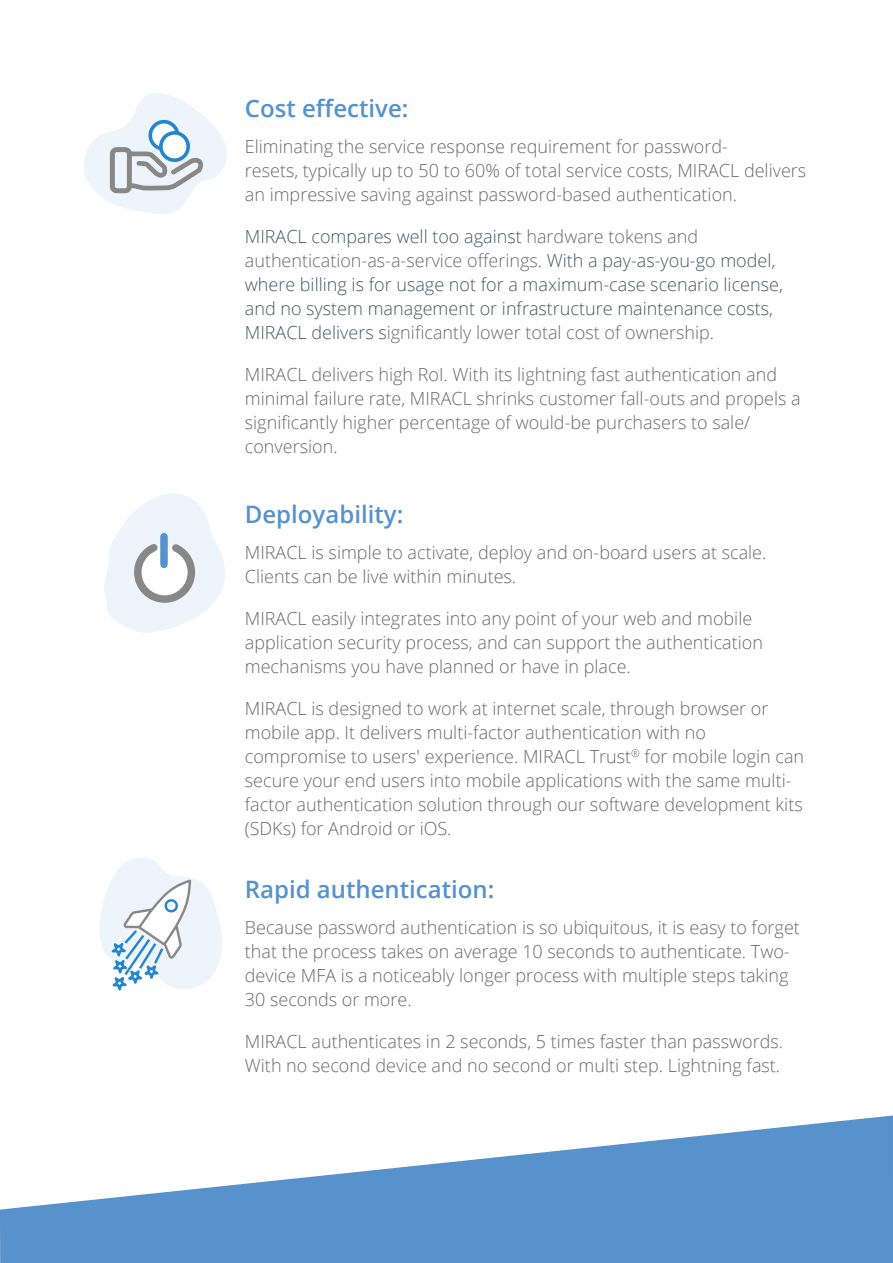
<style>
.page{position:relative;width:893px;height:1263px;background:#fff}
.page>*{position:absolute;margin:0;border:0;box-sizing:border-box;transform-origin:0 0}
.t1{font:600 24px "Open Sans";color:#5692ce}
.t2{font:300 18px/24px "Open Sans";color:#696969}
.t3{font:300 18px/24px "Open Sans";color:#4c565c}
.s1{color:#696969}
</style>
<div class="page">
<svg style="left:84px;top:93px;width:143px;height:121px"></svg>
<svg style="left:0;top:1115px;width:893px;height:148px;fill:#5892cd"></svg>
<svg style="left:104px;top:494px;width:121px;height:139px"></svg>
<div style="left:160px;top:537px;width:8px;height:27px;background:#5692ce"></div>
<svg style="left:99px;top:858px;width:123px;height:133px"></svg>
<h1 class="t1" style="left:245px;top:99px;width:165px">Cost effective:</h1>
<p class="t2" style="left:245px;top:137px;width:563px">Eliminating the service response requirement for password-<br>resets, typically up to 50 to 60% of total service costs, MIRACL delivers an impressive saving against password-based authentication.</p>
<p class="t3" style="left:245px;top:227px;width:539px">MIRACL compares well too against <span class="s1">hardware tokens and authentication-as-a-service offerings.</span> With a pay-as-you-go model, where billing is for usage not for a maximum-case scenario license, and no system management or infrastructure maintenance costs, MIRACL delivers s<span class="s1">ignificantly lower total cost of ownership.</span></p>
<p class="t2" style="left:245px;top:365px;width:557px">MIRACL delivers high RoI. With its lightning fast authentication and minimal failure rate, MIRACL shrinks customer fall-outs and propels a significantly higher percentage of would-be purchasers to sale/ conversion.</p>
<h1 class="t1" style="left:245px;top:504px;width:160px">Deployability:</h1>
<p class="t2" style="left:245px;top:542px;width:523px">MIRACL is simple to activate, deploy and on-board users at scale.<br>Clients can be live within minutes.</p>
<p class="t2" style="left:245px;top:608px;width:520px">MIRACL easily integrates into any point of your web and mobile application security process, and can support the authentication mechanisms you have planned or have in place.</p>
<p class="t2" style="left:245px;top:698px;width:561px">MIRACL is designed to work at internet scale, through browser or mobile app. It delivers multi-factor authentication with no compromise to users' experience. MIRACL Trust<sup>®</sup> for mobile login can secure your end users into mobile applications with the same multi&shy;factor authentication solution through our software development kits (SDKs) for Android or iOS.</p>
<h1 class="t1" style="left:245px;top:880px;width:251px">Rapid authentication:</h1>
<p class="t2" style="left:245px;top:917px;width:557px">Because password authentication is so ubiquitous, it is easy to forget that the process takes on average 10 seconds to authenticate. Two&shy;device MFA is a noticeably longer process with multiple steps taking 30 seconds or more.</p>
<p class="t2" style="left:245px;top:1031px;width:540px">MIRACL authenticates in 2 seconds, 5 times faster than passwords.<br>With no second device and no second or multi step. Lightning fast.</p>
</div>
